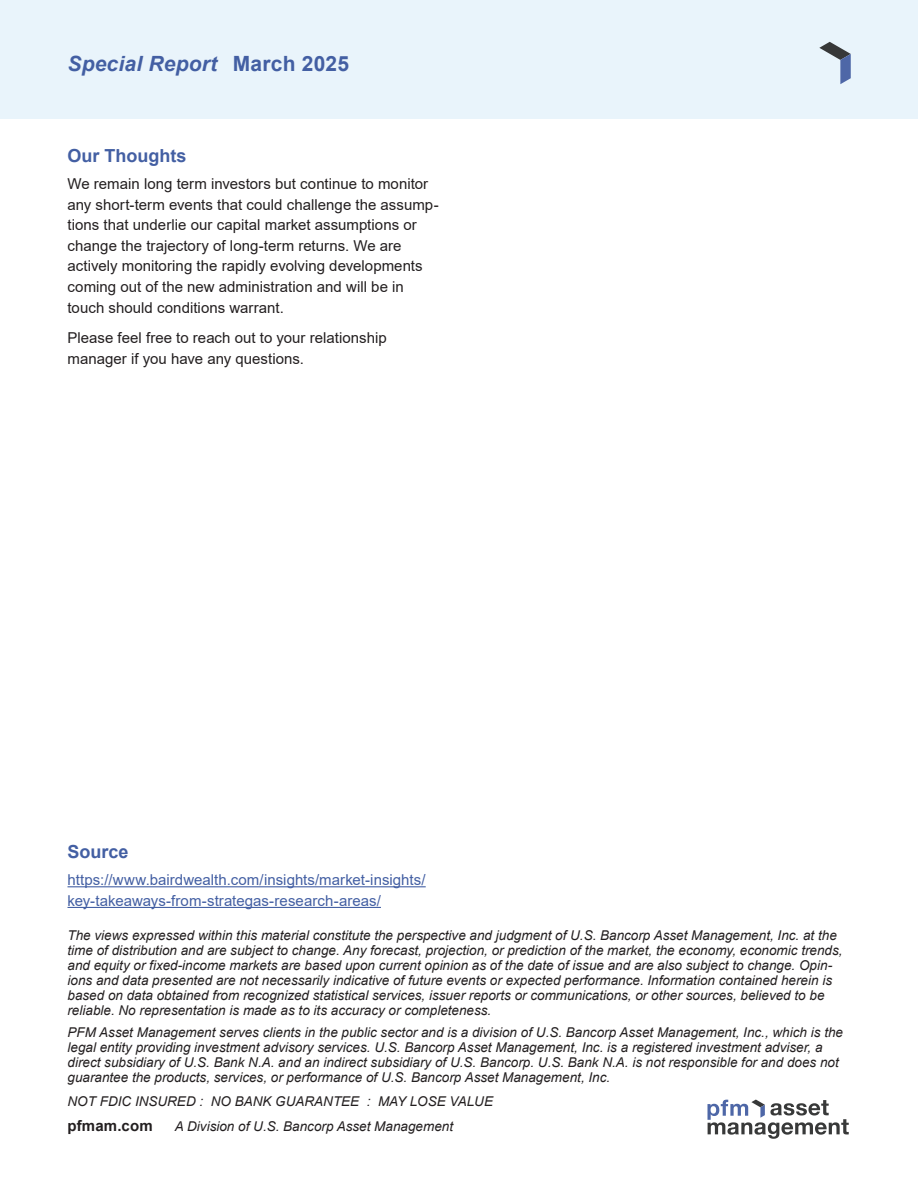
<style>
.page{position:relative;width:918px;height:1188px;background:#fff}
.page>*{position:absolute;margin:0;border:0;box-sizing:border-box;transform-origin:0 0}
.t1{font:italic 700 21px "Arial";letter-spacing:.01em;color:#435fa3}
.t2{font:700 18px "Arial";color:#435fa3}
.t3{font:15px/20.7px "Arial";color:#231f20}
.t4{font:15px/20.7px "Arial";color:#435fa3}
.t5{font:700 15px "Arial";letter-spacing:.01em;color:#231f20}
.t6{font:italic 13.5px/15px "Arial";color:#231f20}
.s1{font-style:normal}
</style>
<div class="page">
<div style="left:0;top:0;width:918px;height:118px;background:#e9f4fb"></div>
<svg style="left:819px;top:42px;width:32px;height:42px"></svg>
<svg style="left:707px;top:1100px;width:142px;height:39px"></svg>
<hr style="left:68px;top:886px;width:358px;height:1px;background:#435fa3">
<hr style="left:68px;top:907px;width:313px;height:1px;background:#435fa3">
<h1 class="t1" style="left:68px;top:50px;width:283px">Special Report <span class="s1">March 2025</span></h1>
<h2 class="t2" style="left:68px;top:143px;width:120px">Our Thoughts</h2>
<p class="t3" style="left:68px;top:173px;width:373px">We remain long term investors but continue to monitor any short-term events that could challenge the assump&shy;tions that underlie our capital market assumptions or change the trajectory of long-term returns. We are actively monitoring the rapidly evolving developments coming out of the new administration and will be in touch should conditions warrant.</p>
<p class="t3" style="left:68px;top:327px;width:321px">Please feel free to reach out to your relationship manager if you have any questions.</p>
<h2 class="t2" style="left:68px;top:839px;width:63px">Source</h2>
<p class="t4" style="left:68px;top:870px;width:360px">https://www.bairdwealth.com/insights/market-insights/ key-takeaways-from-strategas-research-areas/</p>
<p class="t6" style="left:68px;top:928px;width:777px">The views expressed within this material constitute the perspective and judgment of U.S. Bancorp Asset Management, Inc. at the time of distribution and are subject to change. Any forecast, projection, or prediction of the market, the economy, economic trends, and equity or fixed-income markets are based upon current opinion as of the date of issue and are also subject to change. Opin&shy;ions and data presented are not necessarily indicative of future events or expected performance. Information contained herein is based on data obtained from recognized statistical services, issuer reports or communications, or other sources, believed to be reliable. No representation is made as to its accuracy or completeness.</p>
<p class="t6" style="left:68px;top:1025px;width:777px">PFM Asset Management serves clients in the public sector and is a division of U.S. Bancorp Asset Management, Inc., which is the legal entity providing investment advisory services. U.S. Bancorp Asset Management, Inc. is a registered investment adviser, a direct subsidiary of U.S. Bank N.A. and an indirect subsidiary of U.S. Bancorp. U.S. Bank N.A. is not responsible for and does not guarantee the products, services, or performance of U.S. Bancorp Asset Management, Inc.</p>
<p class="t5" style="left:68px;top:1115px;width:87px">pfmam.com</p>
<p class="t6" style="left:175px;top:1119px;width:280px">A Division of U.S. Bancorp Asset Management</p>
<p class="t6" style="left:68px;top:1094px;width:427px">NOT FDIC INSURED : NO BANK GUARANTEE : MAY LOSE VALUE</p>
</div>
